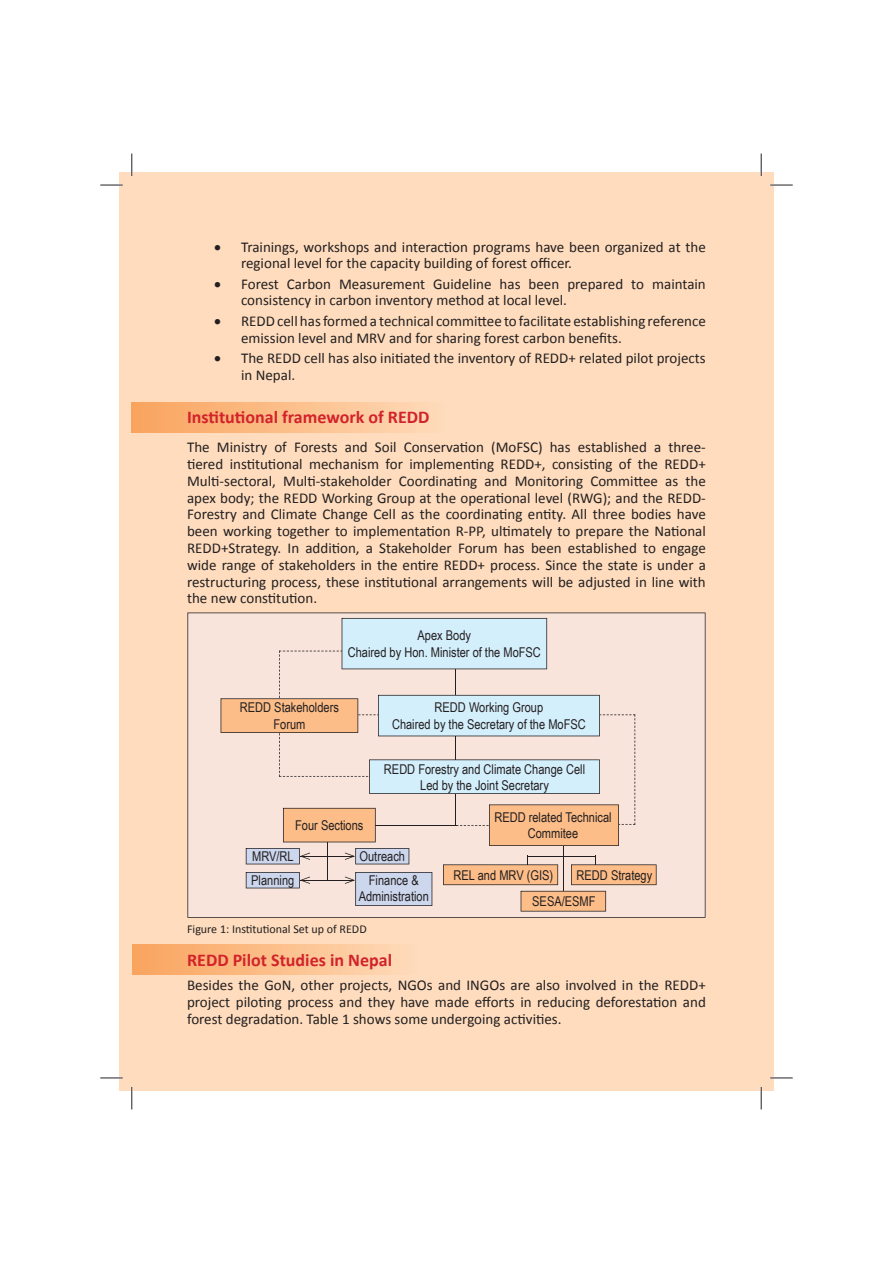
<style>
.page{position:relative;width:893px;height:1263px;background:#fff}
.page>*{position:absolute;margin:0;border:0;box-sizing:border-box;transform-origin:0 0}
.t1{font:700 18px "Calibri";color:#d2232a}
.t2{font:15px/16.8px "Calibri";color:#231f20}
.t3{font:13.5px/16.2px "Arial Narrow";color:#231f20;text-align:center}
.t4{font:12px "Calibri";color:#231f20}
</style>
<div class="page">
<div style="left:132px;top:172px;width:642px;height:919px;background:#fedcbd"></div>
<div style="left:132px;top:944px;width:287px;height:31px;background:linear-gradient(to right,#f9a45d,#fedbba)"></div>
<div style="left:119px;top:172px;width:13px;height:919px;background:#fedcbd"></div>
<div style="left:132px;top:402px;width:314px;height:31px;background:linear-gradient(to right,#f9a35d,#fedbba)"></div>
<div style="left:187px;top:613px;width:518px;height:305px;background:#f8e4db"></div>
<svg style="left:221px;top:618px;width:435px;height:294px;background:#e9dad1"></svg>
<hr style="left:100px;top:184px;width:23px;height:2px;background:#fff">
<hr style="left:770px;top:184px;width:23px;height:2px;background:#fff">
<hr style="left:100px;top:1077px;width:23px;height:2px;background:#fff">
<hr style="left:770px;top:1077px;width:23px;height:2px;background:#fff">
<hr style="left:131px;top:154px;width:2px;height:22px;background:#fff">
<hr style="left:131px;top:1087px;width:2px;height:22px;background:#fff">
<hr style="left:760px;top:154px;width:2px;height:22px;background:#fff">
<hr style="left:760px;top:1087px;width:2px;height:22px;background:#fff">
<svg style="left:100px;top:185px;width:23px;height:1px"></svg>
<svg style="left:770px;top:185px;width:23px;height:1px"></svg>
<svg style="left:100px;top:1078px;width:23px;height:1px"></svg>
<svg style="left:770px;top:1078px;width:23px;height:1px"></svg>
<svg style="left:132px;top:154px;width:1px;height:22px"></svg>
<svg style="left:132px;top:1087px;width:1px;height:22px"></svg>
<svg style="left:761px;top:154px;width:1px;height:22px"></svg>
<svg style="left:761px;top:1087px;width:1px;height:22px"></svg>
<p class="t2" style="left:241px;top:240px;width:466px;text-indent:-27px">• Trainings, workshops and interaction programs have been organized at the regional level for the capacity building of forest officer.</p>
<p class="t2" style="left:241px;top:277px;width:466px;text-indent:-27px">• Forest Carbon Measurement Guideline has been prepared to maintain consistency in carbon inventory method at local level.</p>
<p class="t2" style="left:241px;top:314px;width:466px;text-indent:-27px">• REDD cell has formed a technical committee to facilitate establishing reference emission level and MRV and for sharing forest carbon benefits.</p>
<p class="t2" style="left:241px;top:351px;width:466px;text-indent:-27px">• The REDD cell has also initiated the inventory of REDD+ related pilot projects in Nepal.</p>
<p class="t1" style="left:187px;top:409px;width:244px">Institutional framework of REDD</p>
<p class="t2" style="left:187px;top:440px;width:520px;text-align:justify">The Ministry of Forests and Soil Conservation (MoFSC) has established a three&shy;tiered institutional mechanism for implementing REDD+, consisting of the REDD+ Multi-sectoral, Multi-stakeholder Coordinating and Monitoring Committee as the apex body; the REDD Working Group at the operational level (RWG); and the REDD-Forestry and Climate Change Cell as the coordinating entity. All three bodies have been working together to implementation R-PP, ultimately to prepare the National REDD+Strategy. In addition, a Stakeholder Forum has been established to engage wide range of stakeholders in the entire REDD+ process. Since the state is under a restructuring process, these institutional arrangements will be adjusted in line with the new constitution.</p>
<p class="t3" style="left:348px;top:627px;width:195px">Apex Body<br>Chaired by Hon. Minister of the MoFSC</p>
<p class="t3" style="left:240px;top:699px;width:101px">REDD Stakeholders<br>Forum</p>
<p class="t3" style="left:392px;top:699px;width:195px">REDD Working Group<br>Chaired by the Secretary of the MoFSC</p>
<p class="t3" style="left:384px;top:761px;width:203px">REDD Forestry and Climate Change Cell<br>Led by the Joint Secretary</p>
<p class="t3" style="left:295px;top:817px;width:70px">Four Sections</p>
<p class="t3" style="left:251px;top:844px;width:45px;line-height:24px;text-align:left">MRV/RL<br>Planning</p>
<p class="t3" style="left:369px;top:844px;width:51px;line-height:24px;text-align:left;text-indent:-9px">Outreach<br>Finance &amp;</p>
<p class="t3" style="left:359px;top:888px;width:72px">Administration</p>
<p class="t3" style="left:494px;top:809px;width:119px">REDD related Technical<br>Commitee</p>
<p class="t3" style="left:453px;top:867px;width:101px">REL and MRV (GIS)</p>
<p class="t3" style="left:576px;top:867px;width:77px">REDD Strategy</p>
<p class="t3" style="left:532px;top:893px;width:65px">SESA/ESMF</p>
<p class="t4" style="left:187px;top:924px;width:181px">Figure 1: Institutional Set up of REDD</p>
<p class="t1" style="left:187px;top:953px;width:206px">REDD Pilot Studies in Nepal</p>
<p class="t2" style="left:187px;top:977px;width:520px;line-height:17.2px;text-align:justify">Besides the GoN, other projects, NGOs and INGOs are also involved in the REDD+ project piloting process and they have made efforts in reducing deforestation and forest degradation. Table 1 shows some undergoing activities.</p>
</div>
